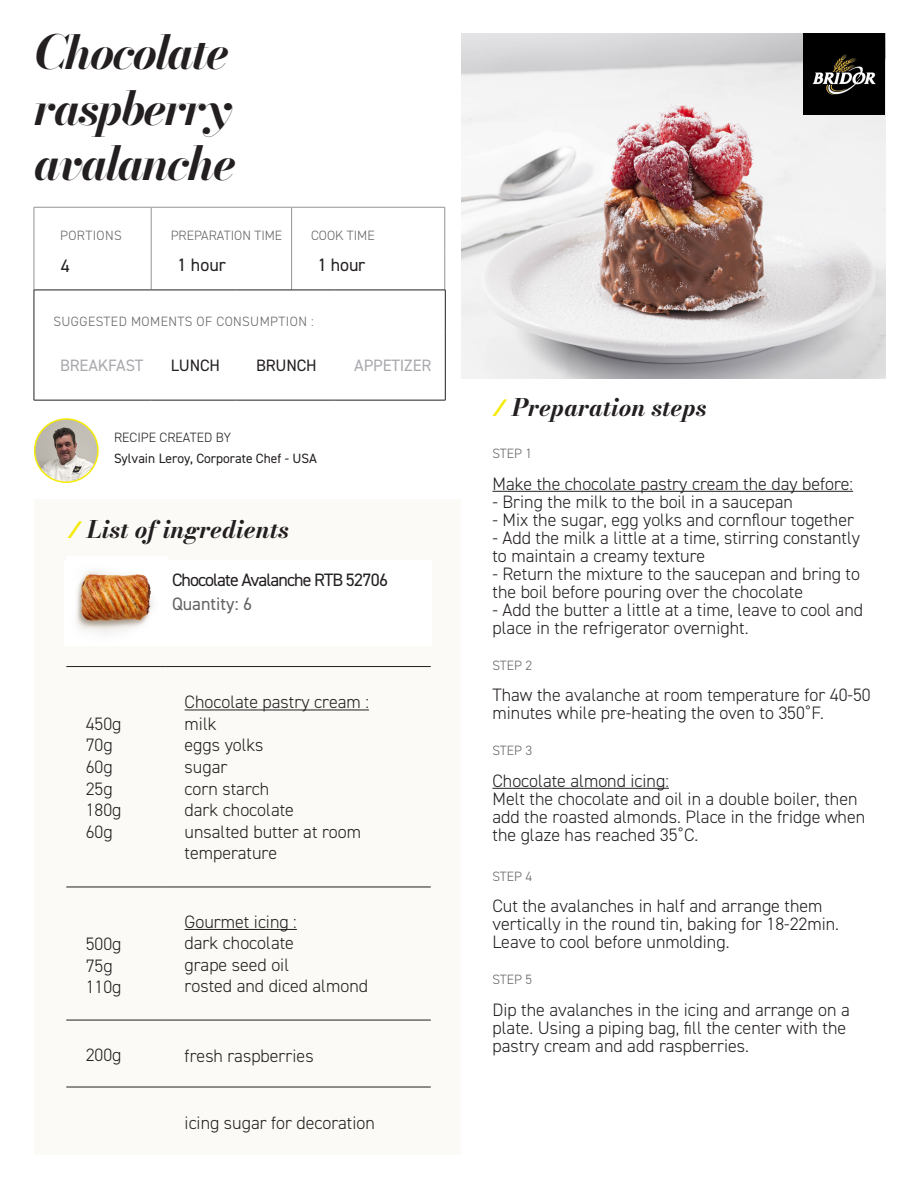
<style>
.page{position:relative;width:918px;height:1188px;background:#fff}
.page>*{position:absolute;margin:0;border:0;box-sizing:border-box;transform-origin:0 0}
.t1{font:italic 46.5px/55.8px "Bodoni Moda";letter-spacing:-.04em;color:#231f20}
.t2{font:italic 24px "Bodoni Moda";color:#231f20}
.t3{font:300 18px/18px "DIN2014";color:#231f20}
.t4{font:18px "DIN2014";letter-spacing:-.05em;color:#231f20}
.t5{font:18px "DIN2014";color:#636366}
.t6{font:16.5px "DIN2014";letter-spacing:-.01em;color:#a8a9ad}
.t7{font:16.5px "DIN2014";letter-spacing:-.01em;color:#231f20}
.t8{font:300 13.5px "DIN2014";color:#636366}
.t9{font:300 13.5px "DIN2014";letter-spacing:.03em;color:#636366}
.t10{font:13.5px "DIN2014";color:#231f20}
.t11{font:300 13.5px "DIN2014";color:#231f20}
.s1{font-family:"DIN2014";font-weight:700;font-style:normal;color:#f4eb0a}
</style>
<div class="page">
<img style="left:462px;top:34px;width:424px;height:344px">
<hr style="left:34px;top:207px;width:117px;height:1px;background:#939598">
<hr style="left:34px;top:207px;width:1px;height:44px;background:#939598">
<hr style="left:151px;top:207px;width:141px;height:1px;background:#939598">
<hr style="left:151px;top:207px;width:1px;height:44px;background:#939598">
<hr style="left:292px;top:207px;width:153px;height:1px;background:#939598">
<hr style="left:291px;top:207px;width:1px;height:44px;background:#939598">
<hr style="left:445px;top:207px;width:1px;height:44px;background:#939598">
<hr style="left:34px;top:251px;width:1px;height:39px;background:#939598">
<hr style="left:151px;top:251px;width:1px;height:39px;background:#939598">
<hr style="left:291px;top:251px;width:1px;height:39px;background:#939598">
<hr style="left:445px;top:251px;width:1px;height:39px;background:#939598">
<hr style="left:34px;top:290px;width:117px;height:1px;background:#231f20">
<hr style="left:34px;top:290px;width:1px;height:42px;background:#231f20">
<hr style="left:151px;top:290px;width:86px;height:1px;background:#231f20">
<hr style="left:237px;top:290px;width:98px;height:1px;background:#231f20">
<hr style="left:335px;top:290px;width:111px;height:1px;background:#231f20">
<hr style="left:445px;top:290px;width:1px;height:42px;background:#231f20">
<hr style="left:34px;top:332px;width:1px;height:68px;background:#231f20">
<hr style="left:445px;top:332px;width:1px;height:68px;background:#231f20">
<hr style="left:34px;top:400px;width:117px;height:1px;background:#231f20">
<hr style="left:151px;top:400px;width:86px;height:1px;background:#231f20">
<hr style="left:237px;top:400px;width:98px;height:1px;background:#231f20">
<hr style="left:335px;top:400px;width:111px;height:1px;background:#231f20">
<img style="left:35px;top:419px;width:63px;height:63px;border-radius:32px">
<div style="left:34px;top:418px;width:65px;height:65px;border:2px solid #f4eb0a;border-radius:50%"></div>
<div style="left:34px;top:499px;width:426px;height:655px;background:#fbfaf6"></div>
<div style="left:65px;top:561px;width:367px;height:85px;background:#fff"></div>
<hr style="left:492px;top:491px;width:361px;height:1px;background:#231f20">
<hr style="left:492px;top:788px;width:177px;height:1px;background:#231f20">
<img style="left:76px;top:570px;width:78px;height:64px">
<img style="left:803px;top:34px;width:81px;height:81px">
<hr style="left:66px;top:666px;width:99px;height:1px;background:#231f20">
<hr style="left:165px;top:666px;width:266px;height:1px;background:#231f20">
<hr style="left:66px;top:887px;width:99px;height:1px;background:#231f20">
<hr style="left:165px;top:887px;width:266px;height:1px;background:#231f20">
<hr style="left:66px;top:1020px;width:99px;height:1px;background:#231f20">
<hr style="left:165px;top:1020px;width:266px;height:1px;background:#231f20">
<hr style="left:66px;top:1087px;width:99px;height:1px;background:#231f20">
<hr style="left:165px;top:1087px;width:266px;height:1px;background:#231f20">
<hr style="left:185px;top:710px;width:184px;height:1px;background:#231f20">
<hr style="left:185px;top:929px;width:112px;height:1px;background:#231f20">
<p class="t1" style="left:34px;top:24px;width:196px">Chocolate</p>
<p class="t1" style="left:34px;top:80px;width:203px">raspberry avalanche</p>
<p class="t9" style="left:60px;top:227px;width:63px">PORTIONS</p>
<p class="t8" style="left:171px;top:227px;width:113px">PREPARATION TIME</p>
<p class="t8" style="left:311px;top:227px;width:65px">COOK TIME</p>
<p class="t4" style="left:61px;top:254px;width:10px">4</p>
<p class="t4" style="left:177px;top:254px;width:50px">1 hour</p>
<p class="t4" style="left:318px;top:254px;width:49px">1 hour</p>
<p class="t9" style="left:53px;top:313px;width:262px">SUGGESTED MOMENTS OF CONSUMPTION :</p>
<p class="t6" style="left:60px;top:355px;width:85px">BREAKFAST</p>
<p class="t7" style="left:171px;top:355px;width:51px">LUNCH</p>
<p class="t7" style="left:256px;top:355px;width:62px">BRUNCH</p>
<p class="t6" style="left:354px;top:355px;width:79px">APPETIZER</p>
<p class="t11" style="left:114px;top:430px;width:118px">RECIPE CREATED BY</p>
<p class="t10" style="left:114px;top:450px;width:204px">Sylvain Leroy, Corporate Chef - USA</p>
<p class="t2" style="left:68px;top:513px;width:223px"><span class="s1">⁄</span> List of ingredients</p>
<p class="t4" style="left:172px;top:569px;width:217px">Chocolate Avalanche RTB 52706</p>
<p class="t5" style="left:172px;top:593px;width:82px">Quantity: 6</p>
<p class="t3" style="left:86px;top:715px;width:37px">450g</p>
<p class="t3" style="left:86px;top:736px;width:28px">70g</p>
<p class="t3" style="left:86px;top:758px;width:28px">60g</p>
<p class="t3" style="left:86px;top:779px;width:28px">25g</p>
<p class="t3" style="left:86px;top:801px;width:37px">180g</p>
<p class="t3" style="left:86px;top:823px;width:28px">60g</p>
<p class="t3" style="left:86px;top:935px;width:37px">500g</p>
<p class="t3" style="left:86px;top:957px;width:28px">75g</p>
<p class="t3" style="left:86px;top:978px;width:37px">110g</p>
<p class="t3" style="left:185px;top:693px;width:186px">Chocolate pastry cream :</p>
<p class="t3" style="left:185px;top:715px;width:34px">milk</p>
<p class="t3" style="left:185px;top:736px;width:80px">eggs yolks</p>
<p class="t3" style="left:185px;top:758px;width:44px">sugar</p>
<p class="t3" style="left:185px;top:779px;width:86px">corn starch</p>
<p class="t3" style="left:185px;top:801px;width:111px">dark chocolate</p>
<p class="t3" style="left:185px;top:823px;width:178px">unsalted butter at room</p>
<p class="t3" style="left:185px;top:844px;width:94px">temperature</p>
<p class="t3" style="left:185px;top:913px;width:114px">Gourmet icing :</p>
<p class="t3" style="left:185px;top:934px;width:111px">dark chocolate</p>
<p class="t3" style="left:185px;top:956px;width:106px">grape seed oil</p>
<p class="t3" style="left:185px;top:977px;width:185px">rosted and diced almond</p>
<p class="t3" style="left:86px;top:1046px;width:37px">200g</p>
<p class="t3" style="left:185px;top:1047px;width:131px">fresh raspberries</p>
<p class="t3" style="left:185px;top:1113px;width:192px">icing sugar for decoration</p>
<p class="t2" style="left:492px;top:391px;width:216px"><span class="s1">⁄</span> Preparation steps</p>
<p class="t8" style="left:492px;top:445px;width:41px">STEP 1</p>
<p class="t3" style="left:492px;top:474px;width:362px">Make the chocolate pastry cream the day before:</p>
<p class="t3" style="left:492px;top:492px;width:302px">- Bring the milk to the boil in a saucepan</p>
<p class="t3" style="left:492px;top:510px;width:363px">- Mix the sugar, egg yolks and cornflour together</p>
<p class="t3" style="left:492px;top:528px;width:369px">- Add the milk a little at a time, stirring constantly to maintain a creamy texture</p>
<p class="t3" style="left:492px;top:564px;width:369px">- Return the mixture to the saucepan and bring to the boil before pouring over the chocolate</p>
<p class="t3" style="left:492px;top:600px;width:372px">- Add the butter a little at a time, leave to cool and place in the refrigerator overnight.</p>
<p class="t8" style="left:492px;top:657px;width:41px">STEP 2</p>
<p class="t3" style="left:492px;top:686px;width:380px">Thaw the avalanche at room temperature for 40-50 minutes while pre-heating the oven to 350˚F.</p>
<p class="t8" style="left:492px;top:742px;width:41px">STEP 3</p>
<p class="t3" style="left:492px;top:771px;width:374px">Chocolate almond icing:<br>Melt the chocolate and oil in a double boiler, then add the roasted almonds. Place in the fridge when the glaze has reached 35˚C.</p>
<p class="t8" style="left:492px;top:868px;width:41px">STEP 4</p>
<p class="t3" style="left:492px;top:897px;width:348px">Cut the avalanches in half and arrange them vertically in the round tin, baking for 18-22min.<br>Leave to cool before unmolding.</p>
<p class="t8" style="left:492px;top:971px;width:41px">STEP 5</p>
<p class="t3" style="left:492px;top:1001px;width:359px">Dip the avalanches in the icing and arrange on a plate. Using a piping bag, fill the center with the pastry cream and add raspberries.</p>
</div>
